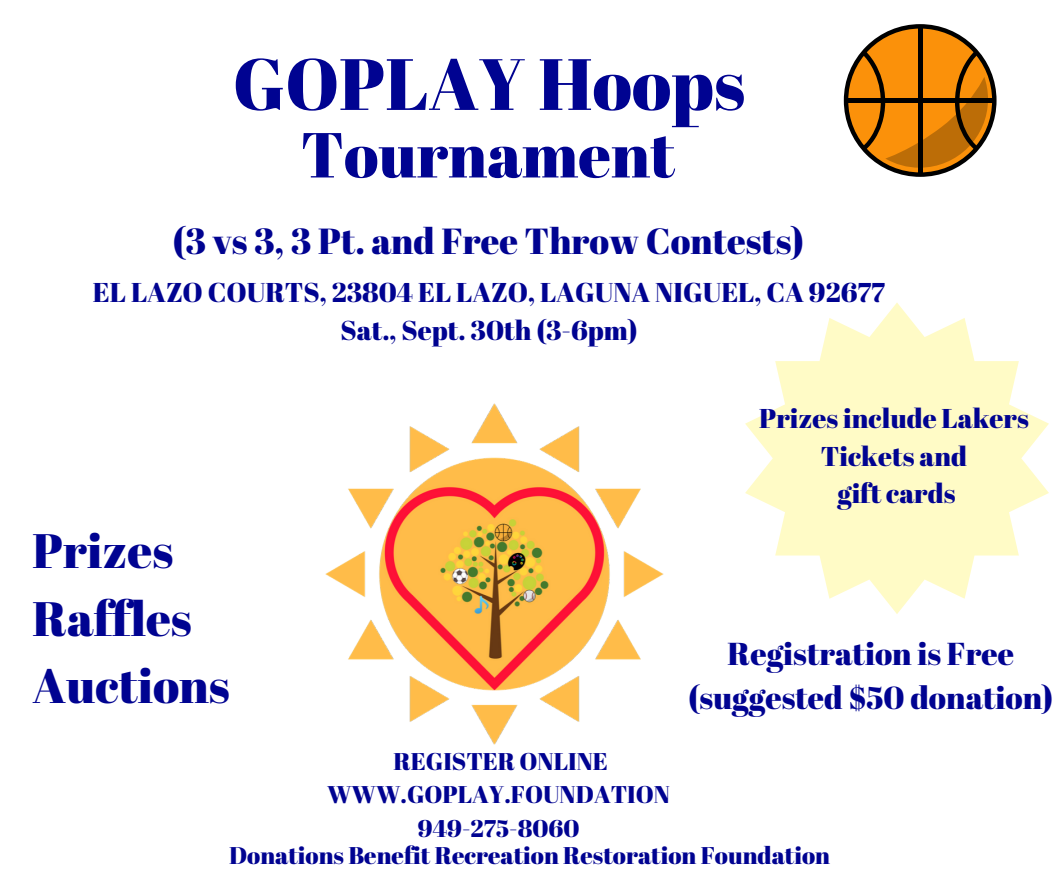
<style>
.page{position:relative;width:1058px;height:887px;background:#fff}
.page>*{position:absolute;margin:0;border:0;box-sizing:border-box;transform-origin:0 0}
.t1{font:72.45px "Abril Fatface";color:#000391}
.t2{font:63.45px "Abril Fatface";color:#000391}
.t3{font:48.3px/67.5px "Abril Fatface";color:#000391}
.t4{font:36.3px "Abril Fatface";color:#000391}
.t5{font:31.65px/43.8px "Abril Fatface";color:#000391;text-align:center}
.t6{font:27.15px/37.2px "Abril Fatface";color:#000391;text-align:center}
.t7{font:24.15px/33.8px "Abril Fatface";color:#000391;text-align:center}
</style>
<div class="page">
<img style="left:325px;top:403px;width:339px;height:342px">
<svg style="left:745px;top:303px;width:303px;height:311px;fill:#fffbc6"></svg>
<svg style="left:843px;top:24px;width:153px;height:153px"></svg>
<h1 class="t1" style="left:233px;top:33px;width:514px">GOPLAY Hoops</h1>
<h2 class="t2" style="left:301px;top:110px;width:376px">Tournament</h2>
<h3 class="t4" style="left:173px;top:215px;width:633px">(3 vs 3, 3 Pt. and Free Throw Contests)</h3>
<p class="t6" style="left:93px;top:273px;width:793px">EL LAZO COURTS, 23804 EL LAZO, LAGUNA NIGUEL, CA 92677<br>Sat., Sept. 30th (3-6pm)</p>
<h3 class="t3" style="left:33px;top:515px;width:199px">Prizes<br>Raffles<br>Auctions</h3>
<p class="t6" style="left:759px;top:399px;width:271px">Prizes include Lakers<br>Tickets and<br>gift cards</p>
<p class="t7" style="left:327px;top:743px;width:344px">REGISTER ONLINE<br>WWW.GOPLAY.FOUNDATION<br>949-275-8060</p>
<p class="t5" style="left:688px;top:630px;width:366px">Registration is Free (suggested $50 donation)</p>
<p class="t7" style="left:229px;top:837px;width:602px">Donations Benefit Recreation Restoration Foundation</p>
</div>
